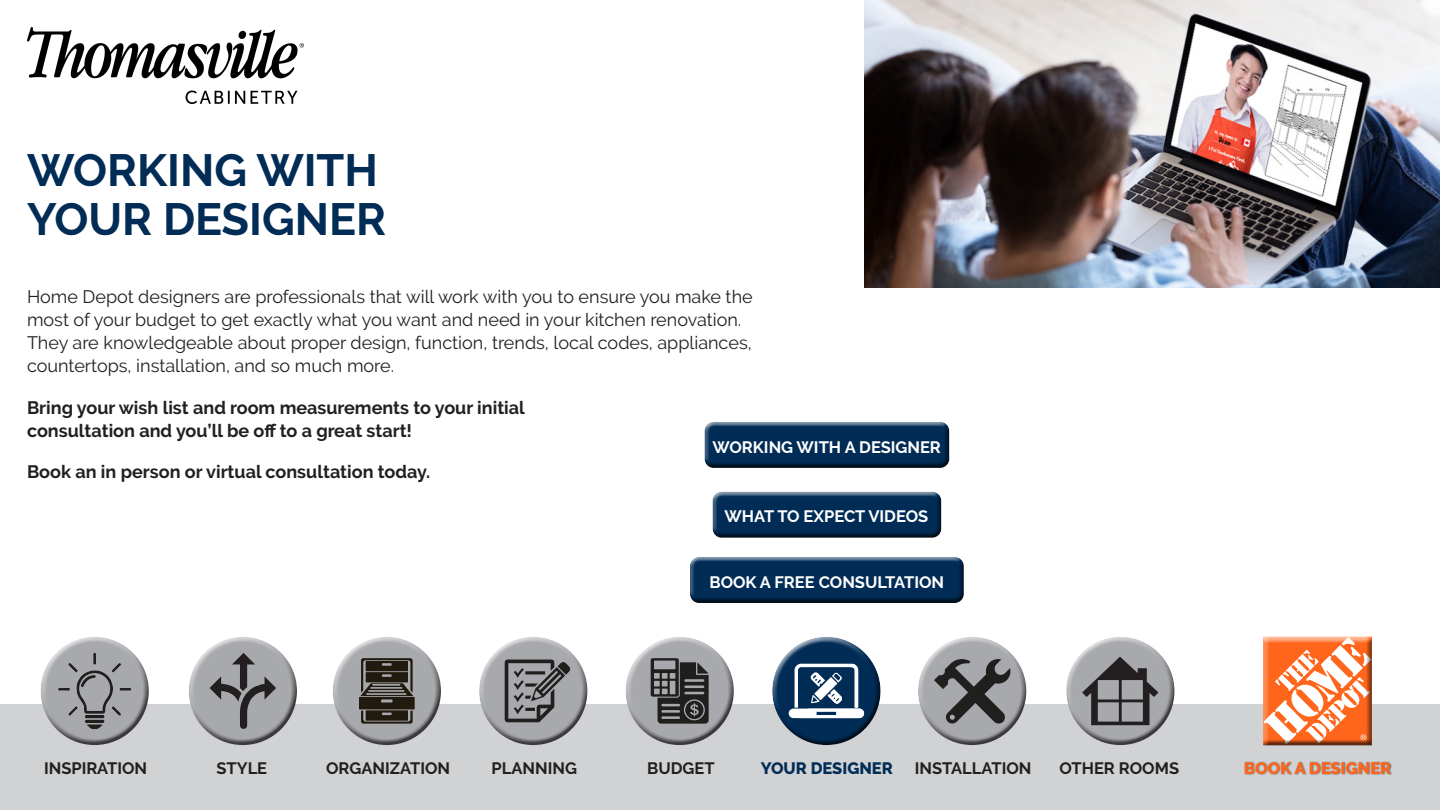
<style>
.page{position:relative;width:1440px;height:810px;background:#fff}
.page>*{position:absolute;margin:0;border:0;box-sizing:border-box;transform-origin:0 0}
.t1{font:700 45px/48.8px "Raleway";color:#002c56}
.t2{font:18px/23.1px "Raleway";color:#231f20}
.t3{font:700 18px/23.1px "Raleway";color:#231f20}
.t4{font:700 16.5px "Raleway";color:#231f20}
.t5{font:700 16.5px "Raleway";color:#fff}
.t6{font:800 16.5px "Raleway";color:#ff661c}
.t7{font:800 16.5px "Raleway";color:#002c56}
</style>
<div class="page">
<div style="left:0;top:705px;width:1440px;height:105px;background:#d1d2d4"></div>
<div style="left:1244px;top:761px;width:149px;height:15px;background:#231f20;opacity:.55"></div>
<div style="left:36px;top:632px;width:109px;height:88px;background:#fff;opacity:.75"></div>
<div style="left:41px;top:654px;width:113px;height:95px;background:#231f20;opacity:.75"></div>
<div style="left:621px;top:632px;width:109px;height:88px;background:#fff;opacity:.75"></div>
<div style="left:626px;top:654px;width:113px;height:95px;background:#231f20;opacity:.75"></div>
<div style="left:328px;top:632px;width:110px;height:88px;background:#fff;opacity:.75"></div>
<div style="left:334px;top:654px;width:112px;height:95px;background:#231f20;opacity:.75"></div>
<div style="left:914px;top:632px;width:109px;height:88px;background:#fff;opacity:.75"></div>
<div style="left:919px;top:654px;width:112px;height:95px;background:#231f20;opacity:.75"></div>
<div style="left:184px;top:632px;width:110px;height:88px;background:#fff;opacity:.75"></div>
<div style="left:190px;top:654px;width:112px;height:95px;background:#231f20;opacity:.75"></div>
<div style="left:772px;top:636px;width:105px;height:84px;background:#fff;opacity:.75"></div>
<div style="left:773px;top:654px;width:109px;height:91px;background:#231f20;opacity:.75"></div>
<div style="left:475px;top:632px;width:109px;height:88px;background:#fff;opacity:.75"></div>
<div style="left:480px;top:654px;width:112px;height:95px;background:#231f20;opacity:.75"></div>
<div style="left:1062px;top:632px;width:109px;height:88px;background:#fff;opacity:.75"></div>
<div style="left:1067px;top:654px;width:112px;height:95px;background:#231f20;opacity:.75"></div>
<img style="left:27px;top:28px;width:277px;height:76px">
<div style="left:700px;top:418px;width:252px;height:48px;background:#fff;opacity:.75"></div>
<div style="left:701px;top:423px;width:254px;height:49px;background:#231f20;opacity:.75"></div>
<div style="left:708px;top:488px;width:236px;height:48px;background:#fff;opacity:.75"></div>
<div style="left:709px;top:493px;width:238px;height:49px;background:#231f20;opacity:.75"></div>
<div style="left:686px;top:553px;width:281px;height:49px;background:#fff;opacity:.75"></div>
<div style="left:687px;top:558px;width:281px;height:49px;background:#231f20;opacity:.75"></div>
<img style="left:864px;top:0;width:576px;height:288px">
<div style="left:1258px;top:635px;width:117px;height:114px;background:#231f20;opacity:.75"></div>
<p class="t1" style="left:27px;top:146px;width:361px">WORKING WITH<br>YOUR DESIGNER</p>
<p class="t2" style="left:27px;top:285px;width:727px">Home Depot designers are professionals that will work with you to ensure you make the most of your budget to get exactly what you want and need in your kitchen renovation.<br>They are knowledgeable about proper design, function, trends, local codes, appliances, countertops, installation, and so much more.</p>
<p class="t3" style="left:27px;top:396px;width:499px">Bring your wish list and room measurements to your initial consultation and you’ll be off to a great start!</p>
<p class="t3" style="left:27px;top:460px;width:405px">Book an in person or virtual consultation today.</p>
<p class="t5" style="left:713px;top:437px;width:230px">WORKING WITH A DESIGNER</p>
<p class="t5" style="left:725px;top:507px;width:205px">WHAT TO EXPECT VIDEOS</p>
<p class="t5" style="left:709px;top:572px;width:236px">BOOK A FREE CONSULTATION</p>
<p class="t4" style="left:44px;top:759px;width:105px">INSPIRATION</p>
<p class="t4" style="left:217px;top:759px;width:52px">STYLE</p>
<p class="t4" style="left:326px;top:759px;width:126px">ORGANIZATION</p>
<p class="t4" style="left:492px;top:759px;width:87px">PLANNING</p>
<p class="t4" style="left:647px;top:759px;width:69px">BUDGET</p>
<p class="t7" style="left:761px;top:759px;width:133px">YOUR DESIGNER</p>
<p class="t4" style="left:915px;top:759px;width:118px">INSTALLATION</p>
<p class="t4" style="left:1060px;top:759px;width:121px">OTHER ROOMS</p>
<p class="t6" style="left:1244px;top:759px;width:149px">BOOK A DESIGNER</p>
</div>
